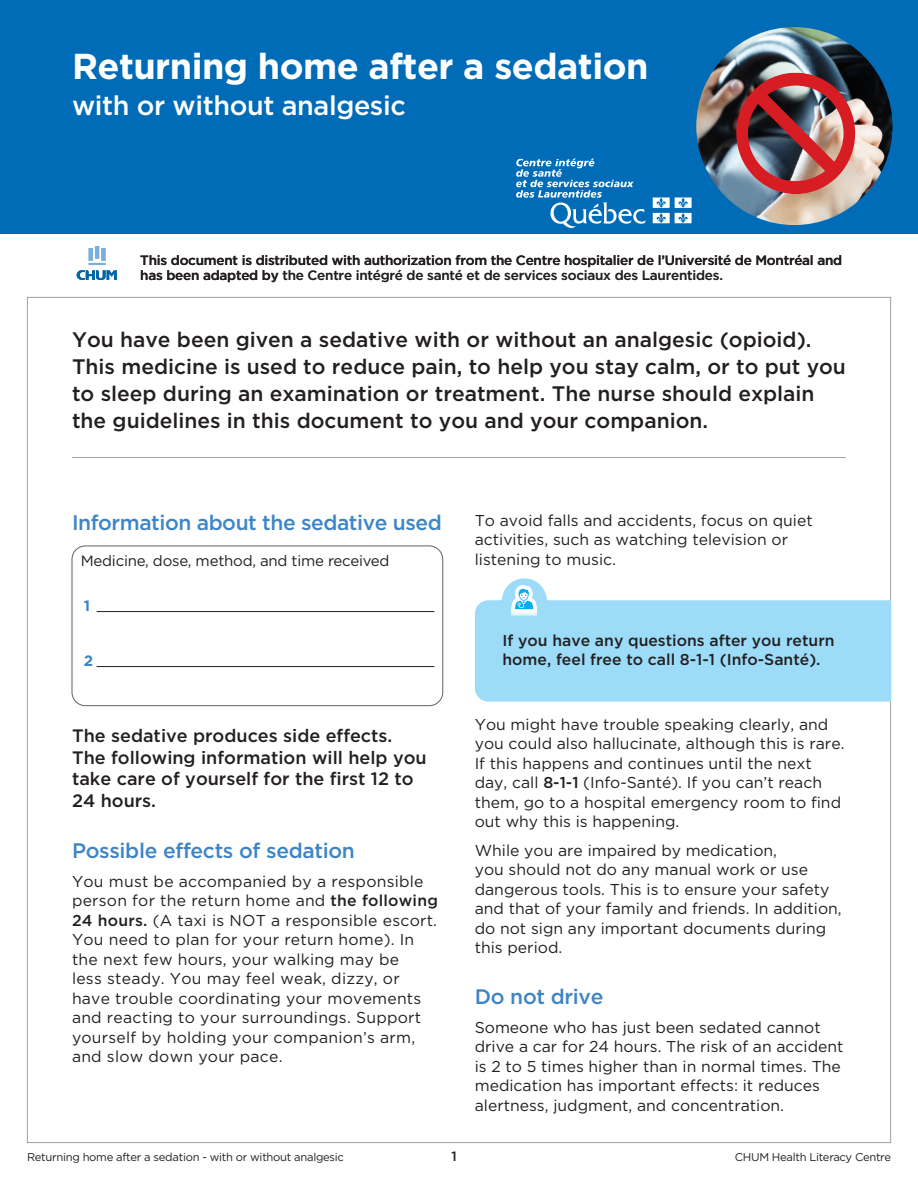
<style>
.page{position:relative;width:918px;height:1188px;background:#fff}
.page>*{position:absolute;margin:0;border:0;box-sizing:border-box;transform-origin:0 0}
.t1{font:700 36px/36px "Gotham";letter-spacing:-.02em;color:#fff}
.t2{font:500 27px "Gotham";letter-spacing:-.015em;color:#fff}
.t3{font:500 21px/27px "Gotham";color:#231f20}
.t4{font:500 21px "Gotham";letter-spacing:-.015em;color:#3e85c5}
.t5{font:500 18px/21.6px "Gotham";color:#231f20}
.t6{font:15.75px/19.5px "Gotham";color:#231f20}
.t7{font:500 15.75px/19.5px "Gotham";color:#231f20}
.t8{font:15px "Gotham";letter-spacing:-.015em;color:#231f20}
.t9{font:700 15px "Gotham";color:#3e85c5}
.t10{font:500 13.5px/15px "Gotham";letter-spacing:-.015em;color:#231f20}
.t11{font:11.25px "Gotham";letter-spacing:-.025em;color:#231f20}
.s1{font-weight:500}
</style>
<div class="page">
<hr style="left:72px;top:457px;width:774px;height:1px;background:#a0a1a5">
<div style="left:0;top:0;width:918px;height:234px;background:#006cb7"></div>
<img style="left:696px;top:27px;width:196px;height:198px">
<div style="left:72px;top:545px;width:371px;height:161px;border:1px solid #616164;border-radius:14px"></div>
<hr style="left:97px;top:611px;width:337px;height:1px;background:#231f20">
<hr style="left:97px;top:666px;width:337px;height:1px;background:#231f20">
<div style="left:502px;top:578px;width:45px;height:45px;background:#9cdcf8;border-radius:22px"></div>
<svg style="left:475px;top:585px;width:416px;height:117px;background:#a8e0f8"></svg>
<img style="left:736px;top:73px;width:119px;height:121px">
<svg style="left:516px;top:159px;width:130px;height:69px"></svg>
<svg style="left:653px;top:198px;width:39px;height:25px"></svg>
<hr style="left:95px;top:246px;width:4px;height:13px;background:#79aede">
<div style="left:101px;top:248px;width:5px;height:13px;background:#79aede"></div>
<hr style="left:89px;top:248px;width:4px;height:13px;background:#79aede">
<svg style="left:77px;top:263px;width:40px;height:17px"></svg>
<h1 class="t1" style="left:72px;top:47px;width:566px">Prélever des ganglions pendant une opération du cancer du sein</h1>
<h1 class="t1" style="left:72px;top:49px;width:578px">Returning home after a sedation</h1>
<h2 class="t2" style="left:72px;top:90px;width:335px">with or without analgesic</h2>
<p class="t10" style="left:140px;top:252px;width:704px">This document is distributed with authorization from the Centre hospitalier de l’Université de Montréal and has been adapted by the Centre intégré de santé et de services sociaux des Laurentides.</p>
<p class="t3" style="left:72px;top:326px;width:776px">You have been given a sedative with or without an analgesic (opioid).<br>This medicine is used to reduce pain, to help you stay calm, or to put you to sleep during an examination or treatment. The nurse should explain the guidelines in this document to you and your companion.</p>
<h3 class="t4" style="left:72px;top:510px;width:371px">Information about the sedative used</h3>
<p class="t8" style="left:81px;top:552px;width:310px">Medicine, dose, method, and time received</p>
<p class="t9" style="left:84px;top:596px;width:8px">1</p>
<p class="t9" style="left:84px;top:651px;width:11px">2</p>
<p class="t5" style="left:72px;top:725px;width:356px">The sedative produces side effects.<br>The following information will help you take care of yourself for the first 12 to<br>24 hours.</p>
<h3 class="t4" style="left:72px;top:838px;width:284px">Possible effects of sedation</h3>
<p class="t6" style="left:72px;top:871px;width:367px">You must be accompanied by a responsible person for the return home and <span class="s1">the following 24 hours.</span> (A taxi is NOT a responsible escort.<br>You need to plan for your return home). In the next few hours, your walking may be<br>less steady. You may feel weak, dizzy, or have trouble coordinating your movements and reacting to your surroundings. Support yourself by holding your companion’s arm, and slow down your pace.</p>
<p class="t6" style="left:475px;top:510px;width:340px">To avoid falls and accidents, focus on quiet activities, such as watching television or listening to music.</p>
<p class="t7" style="left:503px;top:630px;width:334px">If you have any questions after you return home, feel free to call 8-1-1 (Info-Santé).</p>
<p class="t6" style="left:475px;top:714px;width:371px">You might have trouble speaking clearly, and you could also hallucinate, although this is rare.<br>If this happens and continues until the next day, call <span class="s1">8-1-1</span> (Info-Santé). If you can’t reach them, go to a hospital emergency room to find out why this is happening.</p>
<p class="t6" style="left:475px;top:840px;width:369px">While you are impaired by medication,<br>you should not do any manual work or use dangerous tools. This is to ensure your safety and that of your family and friends. In addition, do not sign any important documents during this period.</p>
<h3 class="t4" style="left:475px;top:984px;width:130px">Do not drive</h3>
<p class="t6" style="left:475px;top:1017px;width:370px">Someone who has just been sedated cannot drive a car for 24 hours. The risk of an accident is 2 to 5 times higher than in normal times. The medication has important effects: it reduces alertness, judgment, and concentration.</p>
<p class="t11" style="left:27px;top:1150px;width:319px">Returning home after a sedation - with or without analgesic</p>
<p class="t10" style="left:451px;top:1149px;width:7px">1</p>
<p class="t11" style="left:735px;top:1150px;width:158px">CHUM Health Literacy Centre</p>
</div>
